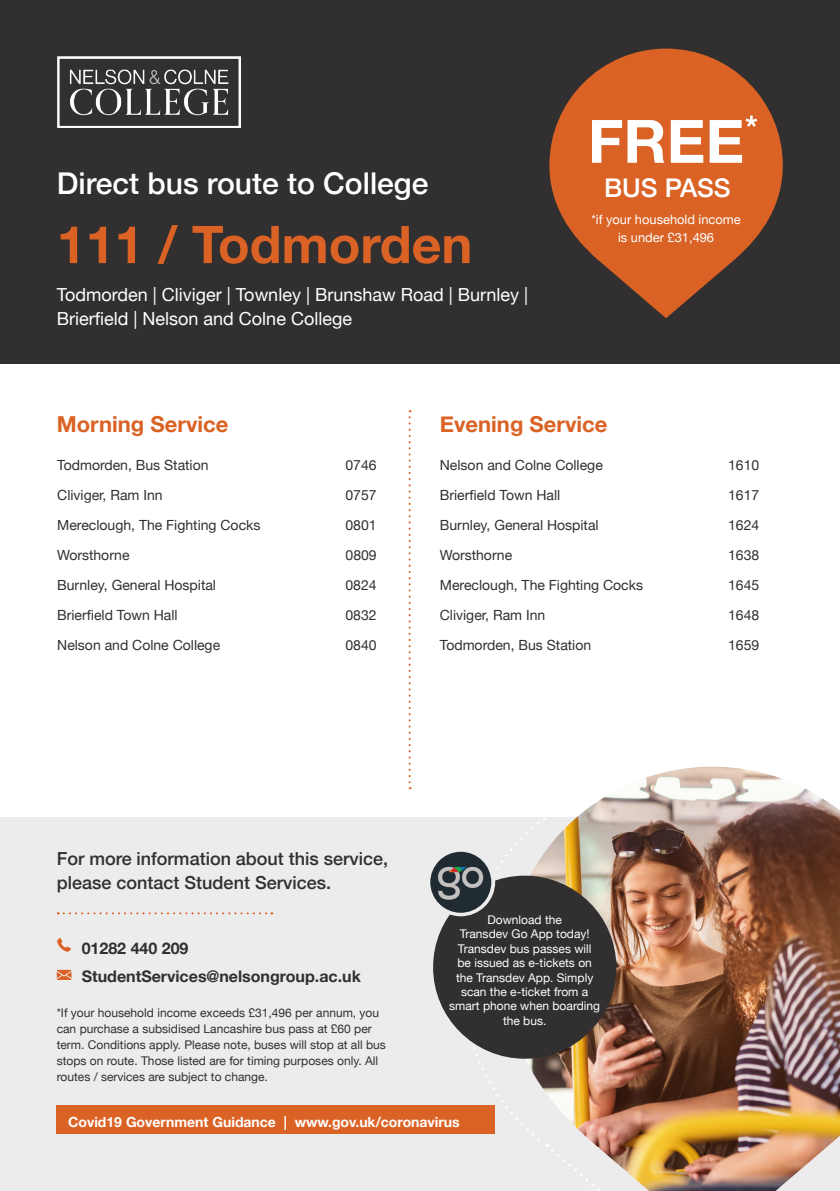
<style>
.page{position:relative;width:840px;height:1191px;background:#fff}
.page>*{position:absolute;margin:0;border:0;box-sizing:border-box;transform-origin:0 0}
.t1{font:700 59.8px "Helvetica Neue";color:#fff}
.t2{font:700 52px "Helvetica Neue";color:#da6224}
.t3{font:500 30px "Helvetica Neue";color:#fff}
.t4{font:500 25.8px "Helvetica Neue";color:#fff}
.t5{font:700 22px "Helvetica Neue";color:#da6224}
.t6{font:18px "Helvetica Neue";color:#fff}
.t7{font:500 18px/24px "Helvetica Neue";color:#312f30}
.t8{font:700 16px "Helvetica Neue";color:#312f30}
.t9{font:14px "Helvetica Neue";color:#312f30}
.t10{font:700 14px "Helvetica Neue";color:#fff}
.t11{font:12.8px/17.2px "Helvetica Neue";color:#fff;text-align:center}
.t12{font:12px/16px "Helvetica Neue";color:#312f30}
.t13{font:12px/14.4px "Helvetica Neue";color:#fff;text-align:center}
</style>
<div class="page">
<div style="left:0;top:0;width:839px;height:363px;background:#312f30"></div>
<div style="left:0;top:818px;width:839px;height:373px;background:#ececed"></div>
<img style="left:505px;top:766px;width:334px;height:425px">
<svg style="left:57px;top:938px;width:14px;height:13px"></svg>
<svg style="left:58px;top:912px;width:214px;height:2px"></svg>
<svg style="left:57px;top:969px;width:14px;height:11px"></svg>
<div style="left:57px;top:1105px;width:438px;height:29px;background:#da6224"></div>
<svg style="left:408px;top:410px;width:2px;height:379px"></svg>
<div style="left:433px;top:875px;width:183px;height:183px;background:#312f30;border-radius:50%"></div>
<div style="left:426px;top:847px;width:69px;height:69px;background:#ececed;border-radius:50%"></div>
<img style="left:430px;top:851px;width:61px;height:61px;border-radius:30px">
<svg style="left:549px;top:49px;width:233px;height:269px;fill:#da6224"></svg>
<svg style="left:745px;top:116px;width:11px;height:11px"></svg>
<img style="left:57px;top:57px;width:183px;height:70px">
<p class="t3" style="left:57px;top:159px;width:373px">Direct bus route to College</p>
<p class="t2" style="left:57px;top:204px;width:417px">111 / Todmorden</p>
<p class="t6" style="left:57px;top:281px;width:472px">Todmorden | Cliviger | Townley | Brunshaw Road | Burnley |</p>
<p class="t6" style="left:57px;top:305px;width:296px">Brierfield | Nelson and Colne College</p>
<p class="t1" style="left:587px;top:94px;width:158px">FREE</p>
<p class="t4" style="left:603px;top:167px;width:128px">BUS PASS</p>
<p class="t11" style="left:591px;top:212px;width:151px">*if your household income is under £31,496</p>
<p class="t5" style="left:57px;top:406px;width:173px">Morning Service</p>
<p class="t5" style="left:439px;top:406px;width:169px">Evening Service</p>
<p class="t9" style="left:57px;top:455px;width:153px">Todmorden, Bus Station</p>
<p class="t9" style="left:345px;top:455px;width:33px">0746</p>
<p class="t9" style="left:57px;top:485px;width:107px">Cliviger, Ram Inn</p>
<p class="t9" style="left:345px;top:485px;width:33px">0757</p>
<p class="t9" style="left:57px;top:515px;width:205px">Mereclough, The Fighting Cocks</p>
<p class="t9" style="left:345px;top:515px;width:33px">0801</p>
<p class="t9" style="left:57px;top:545px;width:74px">Worsthorne</p>
<p class="t9" style="left:345px;top:545px;width:33px">0809</p>
<p class="t9" style="left:57px;top:575px;width:160px">Burnley, General Hospital</p>
<p class="t9" style="left:345px;top:575px;width:33px">0824</p>
<p class="t9" style="left:57px;top:605px;width:122px">Brierfield Town Hall</p>
<p class="t9" style="left:345px;top:605px;width:33px">0832</p>
<p class="t9" style="left:57px;top:635px;width:164px">Nelson and Colne College</p>
<p class="t9" style="left:345px;top:635px;width:33px">0840</p>
<p class="t9" style="left:439px;top:455px;width:164px">Nelson and Colne College</p>
<p class="t9" style="left:727px;top:455px;width:33px">1610</p>
<p class="t9" style="left:439px;top:485px;width:122px">Brierfield Town Hall</p>
<p class="t9" style="left:727px;top:485px;width:33px">1617</p>
<p class="t9" style="left:439px;top:515px;width:160px">Burnley, General Hospital</p>
<p class="t9" style="left:727px;top:515px;width:33px">1624</p>
<p class="t9" style="left:439px;top:545px;width:74px">Worsthorne</p>
<p class="t9" style="left:727px;top:545px;width:33px">1638</p>
<p class="t9" style="left:439px;top:575px;width:205px">Mereclough, The Fighting Cocks</p>
<p class="t9" style="left:727px;top:575px;width:33px">1645</p>
<p class="t9" style="left:439px;top:605px;width:107px">Cliviger, Ram Inn</p>
<p class="t9" style="left:727px;top:605px;width:33px">1648</p>
<p class="t9" style="left:439px;top:635px;width:153px">Todmorden, Bus Station</p>
<p class="t9" style="left:727px;top:635px;width:33px">1659</p>
<p class="t7" style="left:57px;top:845px;width:333px">For more information about this service, please contact Student Services.</p>
<p class="t13" style="left:459px;top:913px;width:131px">Download the<br>Transdev Go App today!</p>
<p class="t13" style="left:449px;top:942px;width:152px">Transdev bus passes will<br>be issued as e-tickets on the Transdev App. Simply scan the e-ticket from a smart phone when boarding the bus.</p>
<p class="t8" style="left:82px;top:935px;width:108px">01282 440 209</p>
<p class="t8" style="left:82px;top:964px;width:280px">StudentServices@nelsongroup.ac.uk</p>
<p class="t12" style="left:57px;top:1005px;width:330px">*If your household income exceeds £31,496 per annum, you can purchase a subsidised Lancashire bus pass at £60 per term. Conditions apply. Please note, buses will stop at all bus stops on route. Those listed are for timing purposes only. All routes / services are subject to change.</p>
<p class="t10" style="left:68px;top:1110px;width:393px">Covid19 Government Guidance | www.gov.uk/coronavirus</p>
</div>
